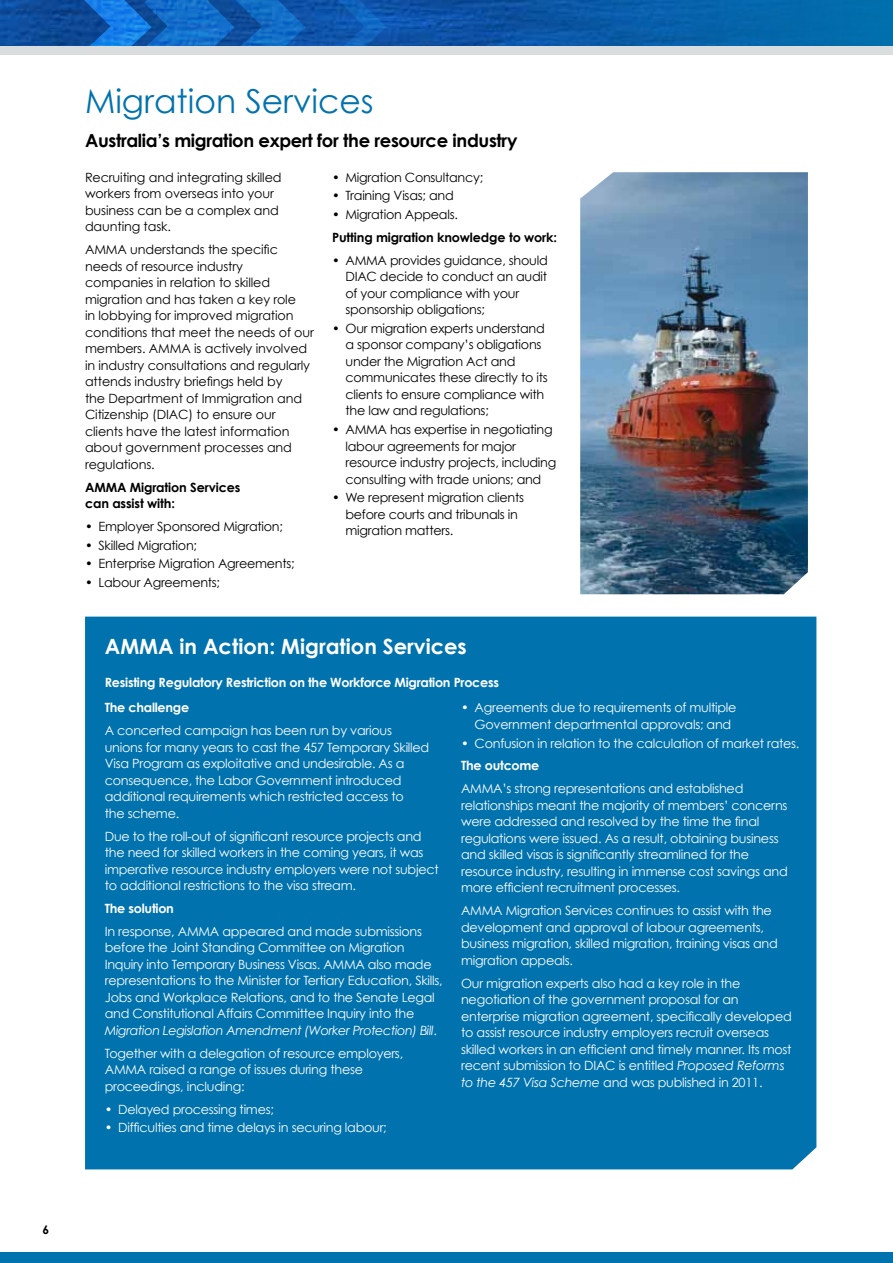
<style>
.page{position:relative;width:893px;height:1263px;background:#fff}
.page>*{position:absolute;margin:0;border:0;box-sizing:border-box;transform-origin:0 0}
.t1{font:33px "Century Gothic";color:#0072ae}
.t2{font:700 21px "Century Gothic";color:#fff}
.t3{font:700 18px "Century Gothic";letter-spacing:-.02em;color:#000}
.t4{font:12.75px/16.5px "Century Gothic";letter-spacing:-.02em;color:#fff}
.t5{font:12.75px/16.5px "Century Gothic";letter-spacing:-.02em;color:#000}
.t6{font:700 12.75px "Century Gothic";letter-spacing:-.02em;color:#fff}
.t7{font:700 12.75px/16.5px "Century Gothic";letter-spacing:-.01em;color:#000}
.t8{font:700 12px "Century Gothic";color:#000}
.s1{font-style:italic}
</style>
<div class="page">
<img style="left:0;top:0;width:893px;height:46px">
<svg style="left:79px;top:0;width:228px;height:55px"></svg>
<svg style="left:328px;top:0;width:60px;height:55px"></svg>
<div style="left:0;top:46px;width:893px;height:8px;background:#daddde"></div>
<img style="left:580px;top:172px;width:228px;height:422px">
<div style="left:85px;top:617px;width:731px;height:552px;background:#0072ae"></div>
<div style="left:0;top:1252px;width:893px;height:11px;background:#0072ae"></div>
<p class="t8" style="left:43px;top:1222px;width:8px">6</p>
<h1 class="t1" style="left:85px;top:81px;width:290px">Migration Services</h1>
<h3 class="t3" style="left:85px;top:130px;width:434px">Australia’s migration expert for the resource industry</h3>
<p class="t5" style="left:85px;top:169px;width:198px">Recruiting and integrating skilled workers from overseas into your business can be a complex and daunting task.</p>
<p class="t5" style="left:85px;top:241px;width:230px">AMMA understands the specific needs of resource industry companies in relation to skilled migration and has taken a key role<br>in lobbying for improved migration conditions that meet the needs of our members. AMMA is actively involved in industry consultations and regularly attends industry briefings held by<br>the Department of Immigration and<br>Citizenship (DIAC) to ensure our clients have the latest information about government processes and regulations.</p>
<p class="t7" style="left:85px;top:478px;width:157px">AMMA Migration Services can assist with:</p>
<p class="t5" style="left:85px;top:518px;width:199px">• Employer Sponsored Migration;</p>
<p class="t5" style="left:85px;top:536px;width:114px">• Skilled Migration;</p>
<p class="t5" style="left:85px;top:555px;width:211px">• Enterprise Migration Agreements;</p>
<p class="t5" style="left:85px;top:574px;width:137px">• Labour Agreements;</p>
<p class="t5" style="left:332px;top:169px;width:153px">• Migration Consultancy;</p>
<p class="t5" style="left:332px;top:187px;width:123px">• Training Visas; and</p>
<p class="t5" style="left:332px;top:206px;width:127px">• Migration Appeals.</p>
<p class="t7" style="left:332px;top:229px;width:227px">Putting migration knowledge to work:</p>
<p class="t5" style="left:345px;top:252px;width:204px;text-indent:-14px">• AMMA provides guidance, should<br>DIAC decide to conduct an audit of your compliance with your sponsorship obligations;</p>
<p class="t5" style="left:345px;top:320px;width:204px;text-indent:-14px">• Our migration experts understand a sponsor company’s obligations under the Migration Act and communicates these directly to its clients to ensure compliance with the law and regulations;</p>
<p class="t5" style="left:345px;top:421px;width:212px;text-indent:-14px">• AMMA has expertise in negotiating labour agreements for major resource industry projects, including consulting with trade unions; and</p>
<p class="t5" style="left:345px;top:489px;width:180px;text-indent:-14px">• We represent migration clients before courts and tribunals in migration matters.</p>
<h2 class="t2" style="left:105px;top:633px;width:364px">AMMA in Action: Migration Services</h2>
<p class="t6" style="left:105px;top:674px;width:396px">Resisting Regulatory Restriction on the Workforce Migration Process</p>
<p class="t6" style="left:105px;top:700px;width:86px">The challenge</p>
<p class="t4" style="left:105px;top:722px;width:326px">A concerted campaign has been run by various unions for many years to cast the 457 Temporary Skilled Visa Program as exploitative and undesirable. As a consequence, the Labor Government introduced additional requirements which restricted access to<br>the scheme.</p>
<p class="t4" style="left:105px;top:828px;width:335px">Due to the roll-out of significant resource projects and the need for skilled workers in the coming years, it was imperative resource industry employers were not subject to additional restrictions to the visa stream.</p>
<p class="t6" style="left:105px;top:900px;width:71px">The solution</p>
<p class="t4" style="left:105px;top:923px;width:339px">In response, AMMA appeared and made submissions before the Joint Standing Committee on Migration Inquiry into Temporary Business Visas. AMMA also made representations to the Minister for Tertiary Education, Skills, Jobs and Workplace Relations, and to the Senate Legal and Constitutional Affairs Committee Inquiry into the <span class="s1">Migration Legislation Amendment (Worker Protection) Bill</span>.</p>
<p class="t4" style="left:105px;top:1045px;width:300px">Together with a delegation of resource employers,<br>AMMA raised a range of issues during these proceedings, including:</p>
<p class="t4" style="left:105px;top:1101px;width:171px">• Delayed processing times;</p>
<p class="t4" style="left:105px;top:1119px;width:284px">• Difficulties and time delays in securing labour;</p>
<p class="t4" style="left:475px;top:699px;width:263px;text-indent:-14px">• Agreements due to requirements of multiple<br>Government departmental approvals; and</p>
<p class="t4" style="left:461px;top:734px;width:340px">• Confusion in relation to the calculation of market rates.</p>
<p class="t6" style="left:461px;top:758px;width:80px">The outcome</p>
<p class="t4" style="left:461px;top:780px;width:328px">AMMA’s strong representations and established relationships meant the majority of members’ concerns were addressed and resolved by the time the final regulations were issued. As a result, obtaining business and skilled visas is significantly streamlined for the resource industry, resulting in immense cost savings and more efficient recruitment processes.</p>
<p class="t4" style="left:461px;top:902px;width:318px">AMMA Migration Services continues to assist with the development and approval of labour agreements, business migration, skilled migration, training visas and migration appeals.</p>
<p class="t4" style="left:461px;top:974px;width:332px">Our migration experts also had a key role in the negotiation of the government proposal for an enterprise migration agreement, specifically developed to assist resource industry employers recruit overseas skilled workers in an efficient and timely manner. Its most recent submission to DIAC is entitled <span class="s1">Proposed Reforms to the 457 Visa Scheme</span> and was published in 2011.</p>
</div>
